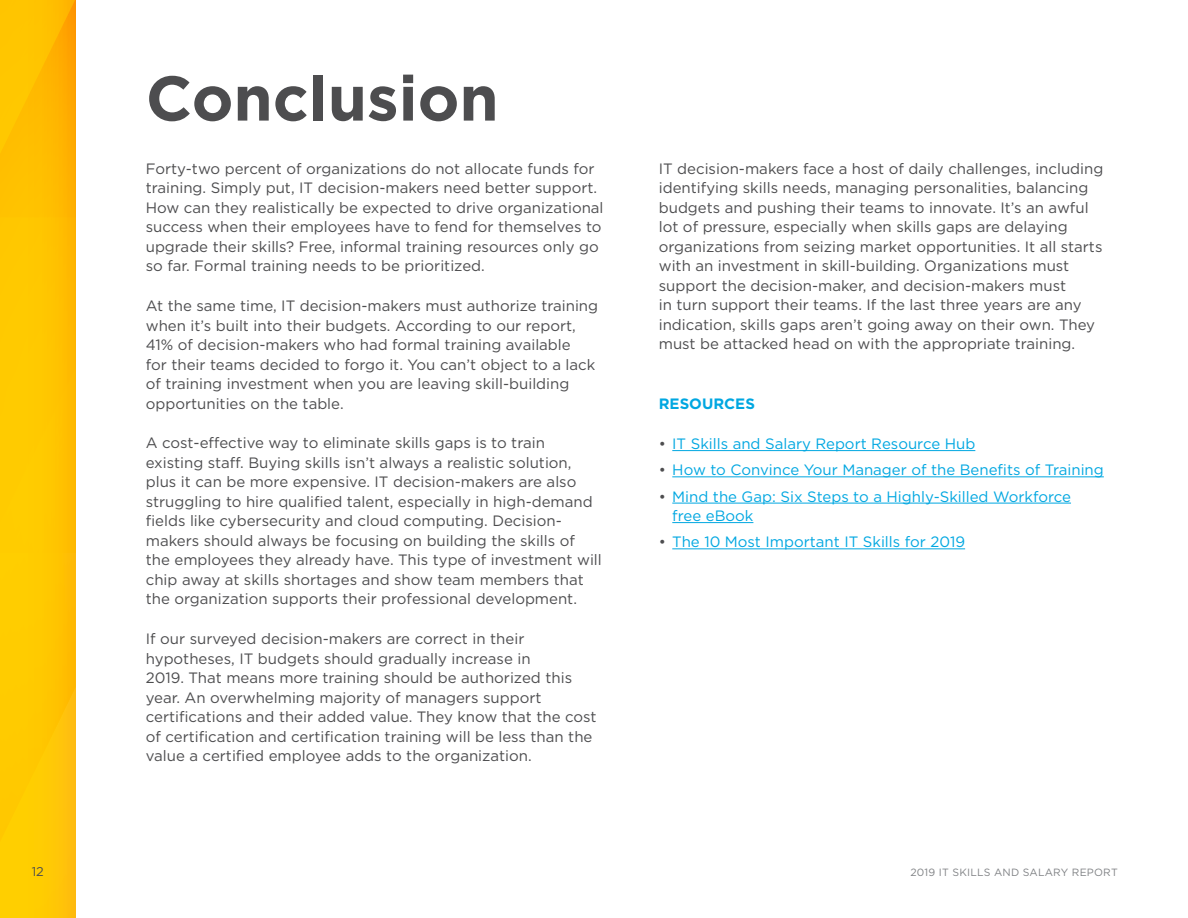
<style>
.page{position:relative;width:1188px;height:918px;background:#fff}
.page>*{position:absolute;margin:0;border:0;box-sizing:border-box;transform-origin:0 0}
.Page_Title{font:700 63px "Gotham";color:#4d4d4f}
.Body_Copy{font:15px/19.5px "Gotham";color:#4d4d4f}
.t1{font:15px/19.5px "Gotham";color:#00a7e1}
.Heading_1{font:700 15px "Gotham";color:#00a7e1}
.t2{font:12.75px "Gotham";color:#4d4d4f}
.t3{font:10.5px "Gotham";letter-spacing:.02em;color:#808285}
.s1{color:#4d4d4f}
</style>
<div class="page">
<svg style="left:0;top:0;width:76px;height:918px;background:#fec401"></svg>
<hr style="left:672px;top:450px;width:303px;height:1px;background:#00a7e1">
<hr style="left:672px;top:476px;width:432px;height:1px;background:#00a7e1">
<hr style="left:672px;top:503px;width:399px;height:1px;background:#00a7e1">
<hr style="left:672px;top:522px;width:81px;height:1px;background:#00a7e1">
<hr style="left:672px;top:548px;width:293px;height:1px;background:#00a7e1">
<p class="Page_Title" style="left:146px;top:57px;width:354px">Conclusion</p>
<p class="Body_Copy" style="left:146px;top:158px;width:459px">Forty-two percent of organizations do not allocate funds for training. Simply put, IT decision-makers need better support.<br>How can they realistically be expected to drive organizational success when their employees have to fend for themselves to upgrade their skills? Free, informal training resources only go so far. Formal training needs to be prioritized.</p>
<p class="Body_Copy" style="left:146px;top:296px;width:454px">At the same time, IT decision-makers must authorize training when it’s built into their budgets. According to our report, 41% of decision-makers who had formal training available<br>for their teams decided to forgo it. You can’t object to a lack of training investment when you are leaving skill-building opportunities on the table.</p>
<p class="Body_Copy" style="left:146px;top:433px;width:458px">A cost-effective way to eliminate skills gaps is to train existing staff. Buying skills isn’t always a realistic solution, plus it can be more expensive. IT decision-makers are also struggling to hire qualified talent, especially in high-demand fields like cybersecurity and cloud computing. Decision&shy;makers should always be focusing on building the skills of the employees they already have. This type of investment will chip away at skills shortages and show team members that the organization supports their professional development.</p>
<p class="Body_Copy" style="left:146px;top:629px;width:452px">If our surveyed decision-makers are correct in their hypotheses, IT budgets should gradually increase in<br>2019. That means more training should be authorized this year. An overwhelming majority of managers support certifications and their added value. They know that the cost of certification and certification training will be less than the value a certified employee adds to the organization.</p>
<p class="Body_Copy" style="left:659px;top:158px;width:446px">IT decision-makers face a host of daily challenges, including identifying skills needs, managing personalities, balancing budgets and pushing their teams to innovate. It’s an awful lot of pressure, especially when skills gaps are delaying organizations from seizing market opportunities. It all starts with an investment in skill-building. Organizations must support the decision-maker, and decision-makers must<br>in turn support their teams. If the last three years are any indication, skills gaps aren’t going away on their own. They must be attacked head on with the appropriate training.</p>
<p class="Heading_1" style="left:659px;top:394px;width:98px">RESOURCES</p>
<p class="t1" style="left:659px;top:434px;width:318px"><span class="s1">•</span> IT Skills and Salary Report Resource Hub</p>
<p class="t1" style="left:659px;top:460px;width:447px"><span class="s1">•</span> How to Convince Your Manager of the Benefits of Training</p>
<p class="t1" style="left:672px;top:486px;width:400px;text-indent:-14px"><span class="s1">•</span> Mind the Gap: Six Steps to a Highly-Skilled Workforce free eBook</p>
<p class="t1" style="left:659px;top:532px;width:308px"><span class="s1">•</span> The 10 Most Important IT Skills for 2019</p>
<p class="t2" style="left:32px;top:864px;width:14px">12</p>
<p class="t3" style="left:910px;top:866px;width:209px">2019 IT SKILLS AND SALARY REPORT</p>
</div>
